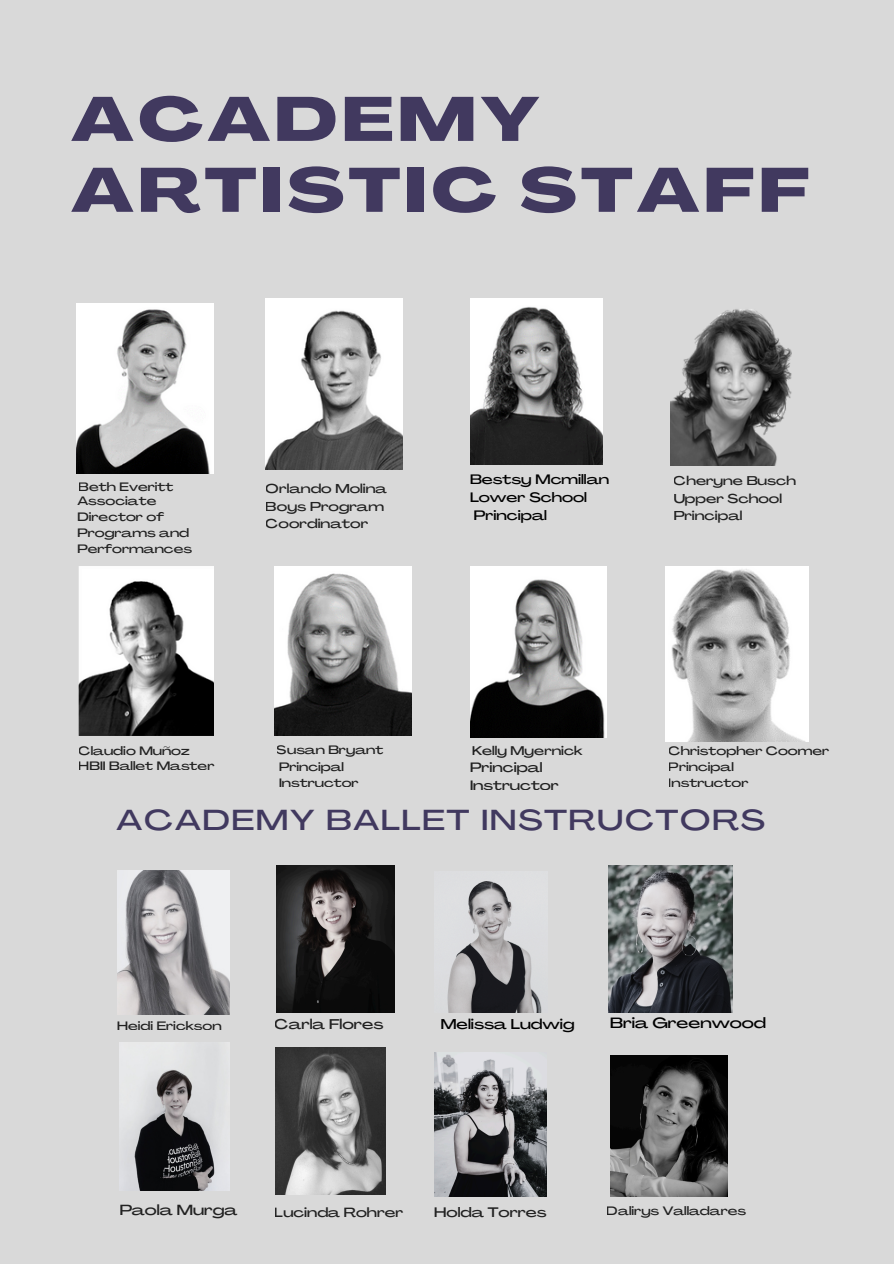
<style>
.page{position:relative;width:894px;height:1264px;background:#fff}
.page>*{position:absolute;margin:0;border:0;box-sizing:border-box;transform-origin:0 0}
.t1{font:800 61.5px/70.8px "Agrandir Grand";letter-spacing:.07em;color:#41395f}
.t2{font:500 28.5px "Agrandir Grand";letter-spacing:.07em;color:#41395f}
.t3{font:500 14.7px "Agrandir Grand";color:#000}
.t4{font:500 14.4px "Agrandir Grand";color:#000}
.t5{font:500 14.1px "Agrandir Grand";color:#000}
.t6{font:500 13.95px "Agrandir Grand";color:#000}
.t7{font:500 13.65px "Agrandir Grand";color:#000}
.t8{font:500 13.5px/18px "Agrandir Grand";color:#000}
.t9{font:500 13.35px/17.9px "Agrandir Grand";color:#000}
.t10{font:500 13.2px "Agrandir Grand";color:#000}
.t11{font:500 12.75px/17px "Agrandir Grand";color:#000}
.t12{font:500 12.45px "Agrandir Grand";color:#000}
.t13{font:500 12px/16px "Agrandir Grand";color:#000}
</style>
<div class="page">
<div style="left:0;top:0;width:893px;height:1263px;background:#d9d9d9"></div>
<img style="left:79px;top:566px;width:135px;height:170px">
<img style="left:670px;top:309px;width:122px;height:157px">
<img style="left:275px;top:566px;width:136px;height:170px">
<img style="left:77px;top:304px;width:136px;height:170px">
<img style="left:266px;top:298px;width:136px;height:171px">
<img style="left:470px;top:566px;width:136px;height:171px">
<img style="left:665px;top:566px;width:143px;height:175px">
<img style="left:275px;top:1047px;width:110px;height:147px">
<img style="left:277px;top:865px;width:117px;height:147px">
<img style="left:117px;top:870px;width:113px;height:144px">
<img style="left:119px;top:1042px;width:111px;height:147px">
<img style="left:434px;top:1052px;width:112px;height:144px">
<img style="left:610px;top:1055px;width:117px;height:141px">
<img style="left:470px;top:298px;width:132px;height:167px">
<img style="left:608px;top:865px;width:124px;height:147px">
<img style="left:447px;top:881px;width:95px;height:131px">
<p class="t1" style="left:71px;top:90px;width:739px">ACADEMY<br>ARTISTIC STAFF</p>
<p class="t13" style="left:79px;top:480px;width:96px">Beth Everitt</p>
<p class="t13" style="left:77px;top:494px;width:116px">Associate<br>Director of<br>Programs and<br>Performances</p>
<p class="t11" style="left:266px;top:481px;width:123px">Orlando Molina</p>
<p class="t11" style="left:266px;top:499px;width:120px">Boys Program<br>Coordinator</p>
<p class="t8" style="left:470px;top:472px;width:141px">Bestsy Mcmillan<br>Lower School<br>Principal</p>
<p class="t12" style="left:673px;top:475px;width:124px">Cheryne Busch</p>
<p class="t11" style="left:673px;top:491px;width:110px">Upper School<br>Principal</p>
<p class="t13" style="left:79px;top:743px;width:112px">Claudio Muñoz</p>
<p class="t13" style="left:277px;top:742px;width:108px">Susan Bryant</p>
<p class="t12" style="left:472px;top:746px;width:112px">Kelly Myernick</p>
<p class="t13" style="left:668px;top:744px;width:162px">Christopher Coomer</p>
<p class="t13" style="left:79px;top:758px;width:137px">HBII Ballet Master</p>
<p class="t13" style="left:279px;top:759px;width:81px">Principal<br>Instructor</p>
<p class="t9" style="left:470px;top:759px;width:90px">Principal<br>Instructor</p>
<p class="t13" style="left:668px;top:759px;width:81px">Principal<br>Instructor</p>
<h3 class="t2" style="left:116px;top:808px;width:650px">ACADEMY BALLET INSTRUCTORS</h3>
<p class="t13" style="left:117px;top:1018px;width:106px">Heidi Erickson</p>
<p class="t6" style="left:275px;top:1018px;width:110px">Carla Flores</p>
<p class="t5" style="left:440px;top:1018px;width:135px">Melissa Ludwig</p>
<p class="t3" style="left:610px;top:1017px;width:157px">Bria Greenwood</p>
<p class="t4" style="left:119px;top:1204px;width:120px">Paola Murga</p>
<p class="t7" style="left:434px;top:1206px;width:114px">Holda Torres</p>
<p class="t13" style="left:606px;top:1203px;width:141px">Dalirys Valladares</p>
<p class="t10" style="left:275px;top:1206px;width:130px">Lucinda Rohrer</p>
</div>
